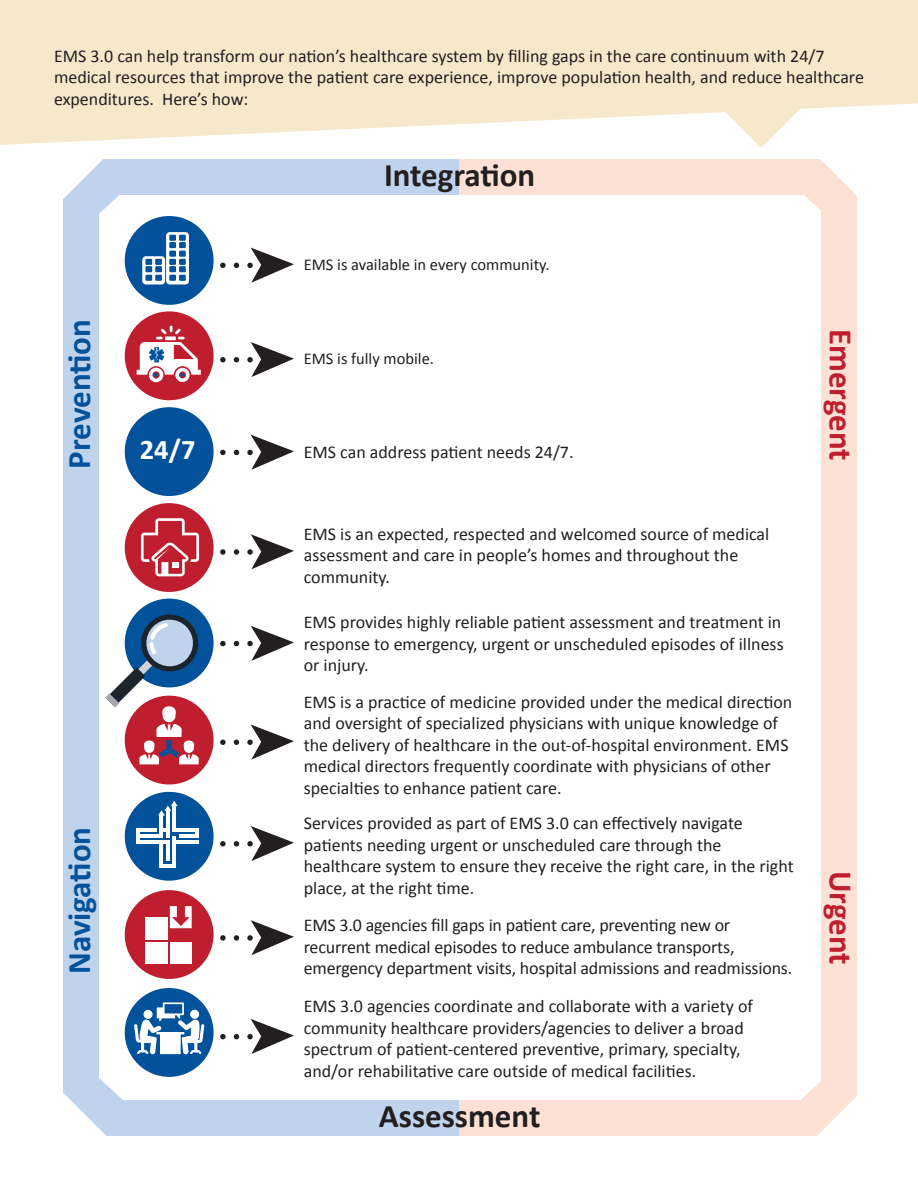
<style>
.page{position:relative;width:918px;height:1188px;background:#fff}
.page>*{position:absolute;margin:0;border:0;box-sizing:border-box;transform-origin:0 0}
.t1{font:700 33px "Calibri";color:#231f20}
.t2{font:700 33px "Calibri";color:#01529b}
.t3{font:700 33px "Calibri";letter-spacing:-.005em;color:#bf1e2e}
.t4{font:700 28.5px "Calibri";color:#fff}
.t5{font:18px/21.6px "Calibri";color:#231f20}
.t6{font:16.5px "Calibri";color:#231f20}
</style>
<div class="page">
<div style="left:64px;top:159px;width:396px;height:36px;background:#bfd3ed"></div>
<div style="left:460px;top:159px;width:395px;height:36px;background:#fde1d5"></div>
<div style="left:64px;top:1100px;width:396px;height:36px;background:#bfd3ed"></div>
<div style="left:460px;top:1100px;width:395px;height:36px;background:#fde1d5"></div>
<div style="left:125px;top:890px;width:89px;height:89px;background:#bf1e2e;border-radius:50%"></div>
<div style="left:125px;top:792px;width:89px;height:89px;background:#01529b;border-radius:50%"></div>
<hr style="left:173px;top:804px;width:3px;height:27px;background:#fff">
<hr style="left:166px;top:809px;width:3px;height:29px;background:#fff">
<hr style="left:160px;top:814px;width:3px;height:24px;background:#fff">
<svg style="left:158px;top:801px;width:20px;height:15px"></svg>
<hr style="left:173px;top:828px;width:26px;height:3px;background:#fff">
<hr style="left:179px;top:834px;width:20px;height:4px;background:#fff">
<hr style="left:173px;top:841px;width:26px;height:3px;background:#fff">
<hr style="left:137px;top:834px;width:25px;height:4px;background:#fff">
<hr style="left:137px;top:841px;width:32px;height:3px;background:#fff">
<hr style="left:173px;top:836px;width:3px;height:32px;background:#fff">
<hr style="left:137px;top:828px;width:3px;height:15px;background:#fff">
<hr style="left:161px;top:864px;width:15px;height:4px;background:#fff">
<hr style="left:166px;top:841px;width:3px;height:20px;background:#fff">
<hr style="left:160px;top:843px;width:3px;height:25px;background:#fff">
<hr style="left:137px;top:828px;width:20px;height:3px;background:#fff">
<div style="left:125px;top:988px;width:89px;height:89px;background:#01529b;border-radius:50%"></div>
<div style="left:125px;top:696px;width:89px;height:88px;background:#bf1e2e;border-radius:50%"></div>
<div style="left:125px;top:216px;width:89px;height:89px;background:#01529b;border-radius:50%"></div>
<div style="left:125px;top:311px;width:89px;height:89px;background:#bf1e2e;border-radius:50%"></div>
<div style="left:125px;top:407px;width:89px;height:89px;background:#01529b;border-radius:50%"></div>
<div style="left:125px;top:503px;width:89px;height:89px;background:#bf1e2e;border-radius:50%"></div>
<div style="left:125px;top:599px;width:89px;height:88px;background:#01529b;border-radius:50%"></div>
<div style="left:821px;top:159px;width:36px;height:975px;background:#fde1d5"></div>
<div style="left:63px;top:159px;width:36px;height:975px;background:#bfd3ed"></div>
<svg style="left:220px;top:263px;width:6px;height:5px"></svg>
<svg style="left:234px;top:263px;width:5px;height:5px"></svg>
<svg style="left:247px;top:248px;width:47px;height:35px"></svg>
<svg style="left:220px;top:357px;width:6px;height:5px"></svg>
<svg style="left:234px;top:357px;width:5px;height:5px"></svg>
<svg style="left:247px;top:342px;width:47px;height:35px"></svg>
<svg style="left:220px;top:450px;width:6px;height:5px"></svg>
<svg style="left:234px;top:450px;width:5px;height:5px"></svg>
<svg style="left:247px;top:435px;width:47px;height:35px"></svg>
<svg style="left:220px;top:549px;width:6px;height:6px"></svg>
<svg style="left:234px;top:549px;width:5px;height:6px"></svg>
<svg style="left:247px;top:534px;width:47px;height:35px"></svg>
<svg style="left:220px;top:641px;width:6px;height:5px"></svg>
<svg style="left:234px;top:641px;width:5px;height:5px"></svg>
<svg style="left:247px;top:626px;width:47px;height:35px"></svg>
<svg style="left:220px;top:740px;width:6px;height:5px"></svg>
<svg style="left:234px;top:740px;width:5px;height:5px"></svg>
<svg style="left:247px;top:724px;width:47px;height:36px"></svg>
<svg style="left:220px;top:841px;width:6px;height:6px"></svg>
<svg style="left:234px;top:841px;width:5px;height:6px"></svg>
<svg style="left:247px;top:826px;width:47px;height:35px"></svg>
<svg style="left:220px;top:935px;width:6px;height:6px"></svg>
<svg style="left:234px;top:935px;width:5px;height:6px"></svg>
<svg style="left:247px;top:920px;width:47px;height:35px"></svg>
<svg style="left:220px;top:1034px;width:6px;height:5px"></svg>
<svg style="left:234px;top:1034px;width:5px;height:5px"></svg>
<svg style="left:247px;top:1019px;width:47px;height:35px"></svg>
<svg style="left:141px;top:518px;width:58px;height:58px"></svg>
<svg style="left:170px;top:906px;width:22px;height:22px"></svg>
<div style="left:145px;top:917px;width:23px;height:22px;background:#fff"></div>
<div style="left:145px;top:942px;width:23px;height:21px;background:#fff"></div>
<div style="left:170px;top:942px;width:22px;height:21px;background:#fff"></div>
<svg style="left:63px;top:1065px;width:81px;height:71px"></svg>
<svg style="left:801px;top:1081px;width:56px;height:55px"></svg>
<svg style="left:63px;top:159px;width:126px;height:126px"></svg>
<svg style="left:0;top:0;width:918px;height:145px;background:#f6ead0"></svg>
<svg style="left:694px;top:81px;width:199px;height:130px"></svg>
<svg style="left:105px;top:612px;width:96px;height:152px"></svg>
<svg style="left:134px;top:1002px;width:71px;height:52px"></svg>
<svg style="left:137px;top:326px;width:64px;height:56px"></svg>
<p class="t5" style="left:54px;top:45px;width:811px">EMS 3.0 can help transform our nation’s healthcare system by filling gaps in the care continuum with 24/7 medical resources that improve the patient care experience, improve population health, and reduce healthcare expenditures. Here’s how:</p>
<p class="t1" style="left:384px;top:154px;width:153px">Integration</p>
<p class="t2" style="left:58px;top:469px;width:151px;rotate:-90deg">Prevention</p>
<p class="t4" style="left:140px;top:432px;width:57px">24/7</p>
<p class="t2" style="left:58px;top:974px;width:149px;rotate:-90deg">Navigation</p>
<p class="t6" style="left:304px;top:254px;width:248px">EMS is available in every community.</p>
<p class="t6" style="left:304px;top:349px;width:132px">EMS is fully mobile.</p>
<p class="t5" style="left:304px;top:441px;width:271px">EMS can address patient needs 24/7.</p>
<p class="t5" style="left:304px;top:523px;width:467px">EMS is an expected, respected and welcomed source of medical assessment and care in people’s homes and throughout the community.</p>
<p class="t5" style="left:304px;top:611px;width:481px">EMS provides highly reliable patient assessment and treatment in response to emergency, urgent or unscheduled episodes of illness or injury.</p>
<p class="t5" style="left:304px;top:691px;width:490px">EMS is a practice of medicine provided under the medical direction and oversight of specialized physicians with unique knowledge of the delivery of healthcare in the out-of-hospital environment. EMS medical directors frequently coordinate with physicians of other specialties to enhance patient care.</p>
<p class="t5" style="left:304px;top:813px;width:491px">Services provided as part of EMS 3.0 can effectively navigate patients needing urgent or unscheduled care through the healthcare system to ensure they receive the right care, in the right place, at the right time.</p>
<p class="t5" style="left:304px;top:914px;width:490px">EMS 3.0 agencies fill gaps in patient care, preventing new or recurrent medical episodes to reduce ambulance transports, emergency department visits, hospital admissions and readmissions.</p>
<p class="t5" style="left:304px;top:995px;width:451px">EMS 3.0 agencies coordinate and collaborate with a variety of community healthcare providers/agencies to deliver a broad spectrum of patient-centered preventive, primary, specialty, and/or rehabilitative care outside of medical facilities.</p>
<p class="t1" style="left:379px;top:1095px;width:163px">Assessment</p>
<p class="t3" style="left:862px;top:329px;width:133px;rotate:90deg">Emergent</p>
<p class="t3" style="left:862px;top:871px;width:95px;rotate:90deg">Urgent</p>
</div>
